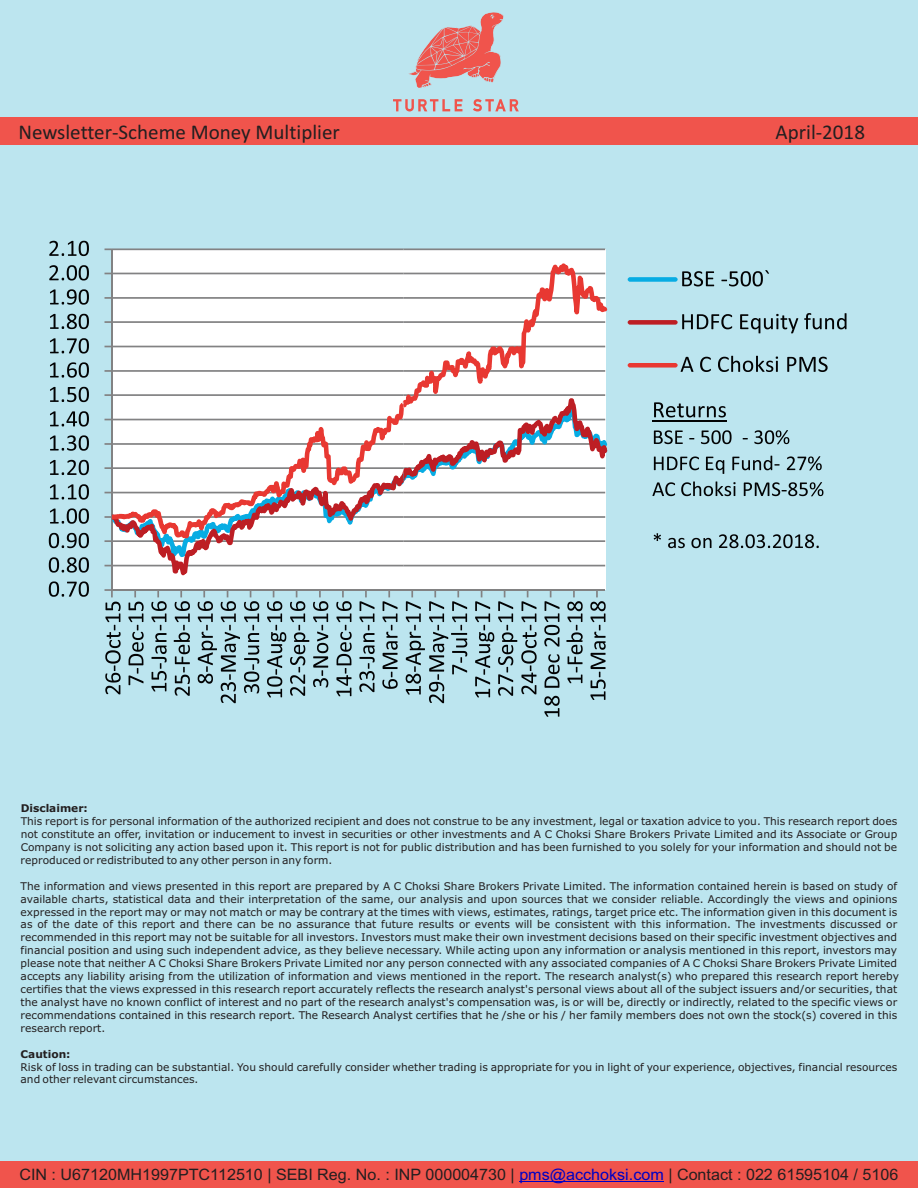
<style>
.page{position:relative;width:918px;height:1188px;background:#bce5ef}
.page>*{position:absolute;margin:0;border:0;box-sizing:border-box;transform-origin:0 0}
.t1{font:21px "Calibri";color:#231f20}
.t2{font:15.75px "Arial";color:#231f20}
.t3{font:10.65px/12.9px "Verdana";color:#231f20}
.t4{font:700 10.65px "Verdana";color:#231f20}
.s1{color:#0000c4}
</style>
<div class="page">
<svg style="left:408px;top:12px;width:96px;height:76px"></svg>
<svg style="left:393px;top:99px;width:69px;height:12px"></svg>
<svg style="left:473px;top:99px;width:46px;height:12px"></svg>
<div style="left:0;top:117px;width:918px;height:28px;background:#f0544c"></div>
<div style="left:0;top:1161px;width:918px;height:27px;background:#f0544c"></div>
<hr style="left:519px;top:1181px;width:145px;height:1px;background:#0000c4">
<div style="left:112px;top:249px;width:292px;height:341px;background:#fff"></div>
<hr style="left:112px;top:248px;width:292px;height:2px;background:#828283">
<hr style="left:111px;top:249px;width:2px;height:341px;background:#828283">
<svg style="left:105px;top:248px;width:7px;height:2px"></svg>
<hr style="left:112px;top:589px;width:292px;height:2px;background:#828283">
<svg style="left:49px;top:581px;width:40px;height:16px"></svg>
<svg style="left:49px;top:557px;width:40px;height:16px"></svg>
<svg style="left:49px;top:533px;width:40px;height:15px"></svg>
<svg style="left:50px;top:508px;width:39px;height:16px"></svg>
<svg style="left:50px;top:484px;width:39px;height:16px"></svg>
<svg style="left:50px;top:460px;width:39px;height:15px"></svg>
<svg style="left:50px;top:435px;width:39px;height:16px"></svg>
<svg style="left:50px;top:411px;width:39px;height:16px"></svg>
<svg style="left:50px;top:387px;width:39px;height:15px"></svg>
<svg style="left:50px;top:362px;width:39px;height:16px"></svg>
<svg style="left:50px;top:338px;width:39px;height:16px"></svg>
<svg style="left:50px;top:314px;width:39px;height:15px"></svg>
<svg style="left:50px;top:289px;width:39px;height:16px"></svg>
<svg style="left:49px;top:265px;width:40px;height:16px"></svg>
<svg style="left:49px;top:241px;width:40px;height:15px"></svg>
<svg style="left:105px;top:589px;width:16px;height:105px"></svg>
<svg style="left:128px;top:591px;width:16px;height:94px"></svg>
<svg style="left:151px;top:591px;width:16px;height:100px"></svg>
<svg style="left:174px;top:591px;width:16px;height:105px"></svg>
<svg style="left:198px;top:591px;width:61px;height:112px"></svg>
<svg style="left:267px;top:591px;width:61px;height:106px"></svg>
<svg style="left:336px;top:591px;width:16px;height:105px"></svg>
<svg style="left:359px;top:591px;width:16px;height:101px"></svg>
<svg style="left:382px;top:591px;width:16px;height:98px"></svg>
<div style="left:404px;top:249px;width:201px;height:341px;background:#fff"></div>
<hr style="left:404px;top:248px;width:201px;height:2px;background:#828283">
<hr style="left:404px;top:589px;width:201px;height:2px;background:#828283">
<svg style="left:105px;top:263px;width:502px;height:312px"></svg>
<svg style="left:406px;top:591px;width:61px;height:112px"></svg>
<svg style="left:475px;top:591px;width:62px;height:106px"></svg>
<svg style="left:544px;top:591px;width:16px;height:126px"></svg>
<svg style="left:566px;top:591px;width:17px;height:92px"></svg>
<svg style="left:590px;top:591px;width:16px;height:109px"></svg>
<div style="left:628px;top:277px;width:50px;height:5px;background:#07ace3;border-radius:2px"></div>
<svg style="left:682px;top:270px;width:87px;height:16px"></svg>
<div style="left:628px;top:320px;width:50px;height:5px;background:#bd1e24;border-radius:2px"></div>
<svg style="left:682px;top:313px;width:165px;height:20px"></svg>
<div style="left:628px;top:363px;width:50px;height:5px;background:#e83832;border-radius:2px"></div>
<svg style="left:681px;top:356px;width:147px;height:16px"></svg>
<svg style="left:654px;top:402px;width:72px;height:15px"></svg>
<hr style="left:652px;top:420px;width:75px;height:1px;background:#020304">
<svg style="left:654px;top:430px;width:135px;height:14px"></svg>
<svg style="left:654px;top:456px;width:168px;height:18px"></svg>
<svg style="left:652px;top:481px;width:171px;height:15px"></svg>
<svg style="left:654px;top:533px;width:165px;height:15px"></svg>
<h1 class="t1" style="left:18px;top:123px;width:323px">Newsletter-Scheme Money Multiplier</h1>
<h1 class="t1" style="left:776px;top:123px;width:91px">April-2018</h1>
<p class="t4" style="left:21px;top:804px;width:69px">Disclaimer:</p>
<p class="t3" style="left:21px;top:816px;width:878px;text-align:justify">This report is for personal information of the authorized recipient and does not construe to be any investment, legal or taxation advice to you. This research report does not constitute an offer, invitation or inducement to invest in securities or other investments and A C Choksi Share Brokers Private Limited and its Associate or Group Company is not soliciting any action based upon it. This report is not for public distribution and has been furnished to you solely for your information and should not be reproduced or redistributed to any other person in any form.</p>
<p class="t3" style="left:21px;top:880px;width:880px">The information and views presented in this report are prepared by A C Choksi Share Brokers Private Limited. The information contained herein is based on study of available charts, statistical data and their interpretation of the same, our analysis and upon sources that we consider reliable. Accordingly the views and opinions expressed in the report may or may not match or may be contrary at the times with views, estimates, ratings, target price etc. The information given in this document is as of the date of this report and there can be no assurance that future results or events will be consistent with this information. The investments discussed or recommended in this report may not be suitable for all investors. Investors must make their own investment decisions based on their specific investment objectives and financial position and using such independent advice, as they believe necessary. While acting upon any information or analysis mentioned in this report, investors may please note that neither A C Choksi Share Brokers Private Limited nor any person connected with any associated companies of A C Choksi Share Brokers Private Limited accepts any liability arising from the utilization of information and views mentioned in the report. The research analyst(s) who prepared this research report hereby certifies that the views expressed in this research report accurately reflects the research analyst's personal views about all of the subject issuers and/or securities, that the analyst have no known conflict of interest and no part of the research analyst's compensation was, is or will be, directly or indirectly, related to the specific views or recommendations contained in this research report. The Research Analyst certifies that he /she or his / her family members does not own the stock(s) covered in this research report.</p>
<p class="t4" style="left:21px;top:1049px;width:51px">Caution:</p>
<p class="t3" style="left:21px;top:1061px;width:878px">Risk of loss in trading can be substantial. You should carefully consider whether trading is appropriate for you in light of your experience, objectives, financial resources and other relevant circumstances.</p>
<h2 class="t2" style="left:19px;top:1168px;width:881px">CIN : U67120MH1997PTC112510 | SEBI Reg. No. : INP 000004730 | <span class="s1">pms@acchoksi.com</span> | Contact : 022 61595104 / 5106</h2>
</div>
